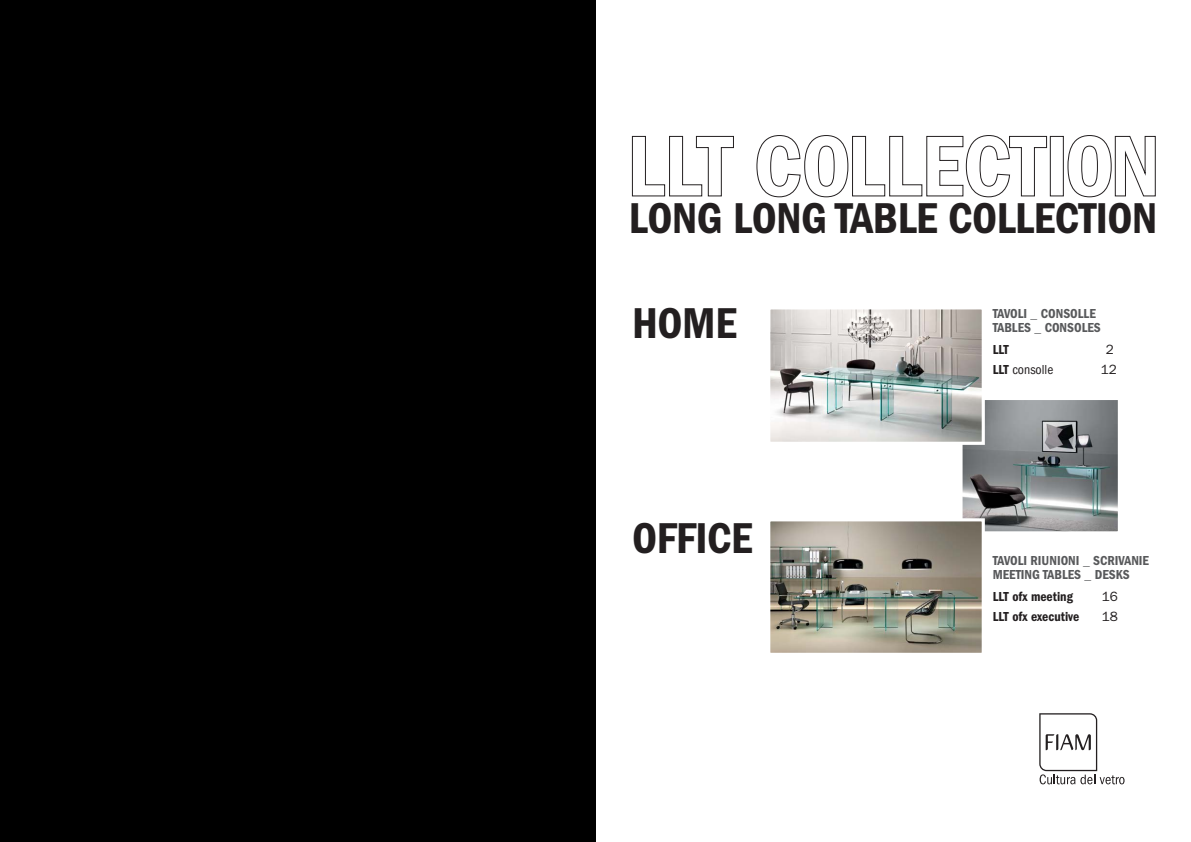
<style>
.page{position:relative;width:1191px;height:842px;background:#fff}
.page>*{position:absolute;margin:0;border:0;box-sizing:border-box;transform-origin:0 0}
.t1{font:600 condensed 44.7px "Franklin Gothic";letter-spacing:-.01em;color:#231f20}
.t2{font:600 condensed 13.5px/14px "Franklin Gothic";color:#58595b}
.t3{font:600 condensed 13.5px "Franklin Gothic";color:#231f20}
.t4{font:condensed 13.5px "Franklin Gothic";color:#231f20}
.t5{font:13.5px "Franklin Gothic";color:#231f20}
.s1{font-weight:600}
</style>
<div class="page">
<div style="left:0;top:0;width:595px;height:842px;background:#000"></div>
<img style="left:963px;top:401px;width:154px;height:129px">
<div style="left:959px;top:397px;width:162px;height:137px;border:3px solid #fff"></div>
<svg style="left:1039px;top:713px;width:85px;height:71px"></svg>
<svg style="left:632px;top:135px;width:523px;height:62px"></svg>
<img style="left:771px;top:310px;width:209px;height:131px">
<div style="left:767px;top:306px;width:217px;height:139px;border:3px solid #fff"></div>
<img style="left:771px;top:522px;width:209px;height:130px">
<div style="left:767px;top:518px;width:217px;height:138px;border:3px solid #fff"></div>
<h1 class="t1" style="left:629px;top:203px;width:530px">LONG LONG TABLE COLLECTION</h1>
<h1 class="t1" style="left:632px;top:308px;width:106px">HOME</h1>
<h1 class="t1" style="left:632px;top:523px;width:122px">OFFICE</h1>
<p class="t2" style="left:992px;top:308px;width:110px">TAVOLI _ CONSOLLE<br>TABLES _ CONSOLES</p>
<p class="t3" style="left:992px;top:345px;width:18px">LLT</p>
<p class="t5" style="left:1105px;top:345px;width:10px">2</p>
<p class="t4" style="left:992px;top:365px;width:62px"><span class="s1">LLT</span> consolle</p>
<p class="t5" style="left:1100px;top:365px;width:18px">12</p>
<p class="t2" style="left:992px;top:555px;width:158px">TAVOLI RIUNIONI _ SCRIVANIE<br>MEETING TABLES _ DESKS</p>
<p class="t3" style="left:992px;top:592px;width:82px">LLT ofx meeting</p>
<p class="t5" style="left:1101px;top:592px;width:18px">16</p>
<p class="t3" style="left:992px;top:612px;width:88px">LLT ofx executive</p>
<p class="t5" style="left:1101px;top:612px;width:18px">18</p>
</div>
